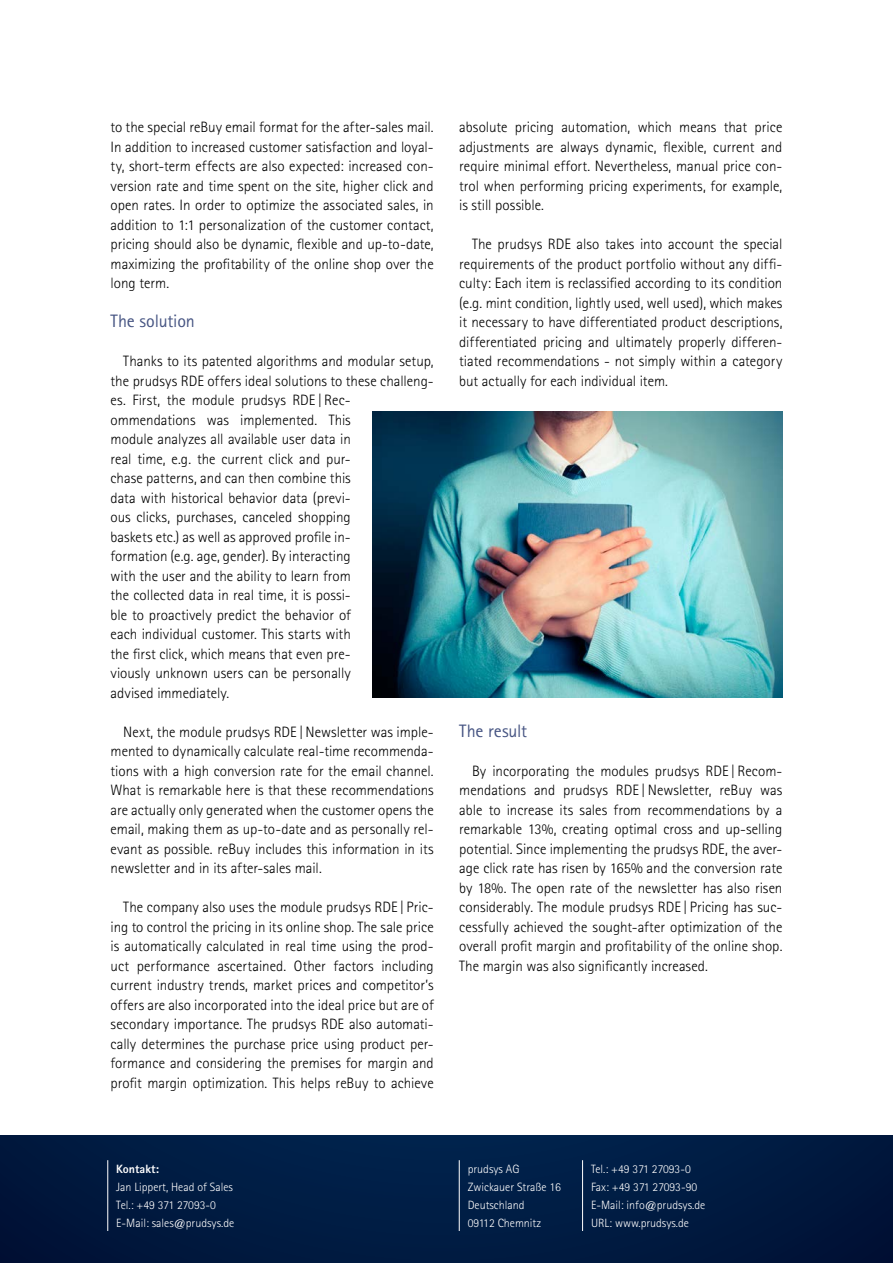
<style>
.page{position:relative;width:893px;height:1263px;background:#fff}
.page>*{position:absolute;margin:0;border:0;box-sizing:border-box;transform-origin:0 0}
.t1{font:18px "Rotis Sans Serif Std";letter-spacing:-.01em;color:#475583}
.t2{font:300 15px/19.5px "Rotis Sans Serif Std";color:#000;text-align:justify}
.t3{font:300 12px/18px "Rotis Sans Serif Std";color:#fff}
.t4{font:800 12px "Rotis Sans Serif Std";color:#fff}
</style>
<div class="page">
<div style="left:0;top:1135px;width:893px;height:128px;background:#001b42"></div>
<hr style="left:108px;top:1160px;width:1px;height:71px;background:#fff">
<hr style="left:459px;top:1160px;width:1px;height:71px;background:#fff">
<hr style="left:582px;top:1160px;width:1px;height:71px;background:#fff">
<img style="left:372px;top:411px;width:410px;height:287px">
<p class="t2" style="left:111px;top:117px;width:325px">to the special reBuy email format for the after-sales mail.<br>In addition to increased customer satisfaction and loyal&shy;ty, short-term effects are also expected: increased con&shy;version rate and time spent on the site, higher click and open rates. In order to optimize the associated sales, in addition to 1:1 personalization of the customer contact, pricing should also be dynamic, flexible and up-to-date, maximizing the profitability of the online shop over the long term.</p>
<p class="t1" style="left:111px;top:310px;width:86px">The solution</p>
<p class="t2" style="left:111px;top:351px;width:325px;text-align:left;text-indent:13px">Thanks to its patented algorithms and modular setup, the prudsys RDE offers ideal solutions to these challeng&shy;es. First, the module prudsys RDE |Rec&shy;ommendations was implemented. This<br>module analyzes all available user data in<br>real time, e.g. the current click and pur-<br>chase patterns, and can then combine this<br>data with historical behavior data (previ-<br>ous clicks, purchases, canceled shopping<br>baskets etc.) as well as approved profile in-<br>formation (e.g. age, gender). By interacting<br>with the user and the ability to learn from<br>the collected data in real time, it is possi-<br>ble to proactively predict the behavior of<br>each individual customer. This starts with<br>the first click, which means that even pre-<br>viously unknown users can be personally<br>advised immediately.</p>
<p class="t2" style="left:111px;top:722px;width:325px;text-indent:13px">Next, the module prudsys RDE |Newsletter was imple&shy;mented to dynamically calculate real-time recommenda&shy;tions with a high conversion rate for the email channel.<br>What is remarkable here is that these recommendations are actually only generated when the customer opens the email, making them as up-to-date and as personally rel&shy;evant as possible. reBuy includes this information in its newsletter and in its after-sales mail.</p>
<p class="t2" style="left:111px;top:897px;width:325px;text-indent:13px">The company also uses the module prudsys RDE | Pric&shy;ing to control the pricing in its online shop. The sale price is automatically calculated in real time using the prod&shy;uct performance ascertained. Other factors including current industry trends, market prices and competitor’s offers are also incorporated into the ideal price but are of secondary importance. The prudsys RDE also automati&shy;cally determines the purchase price using product per&shy;formance and considering the premises for margin and profit margin optimization. This helps reBuy to achieve</p>
<p class="t2" style="left:459px;top:117px;width:325px">absolute pricing automation, which means that price adjustments are always dynamic, flexible, current and require minimal effort. Nevertheless, manual price con&shy;trol when performing pricing experiments, for example, is still possible.</p>
<p class="t2" style="left:459px;top:234px;width:325px;text-indent:13px">The prudsys RDE also takes into account the special requirements of the product portfolio without any diffi&shy;culty: Each item is reclassified according to its condition (e.g. mint condition, lightly used, well used), which makes it necessary to have differentiated product descriptions, differentiated pricing and ultimately properly differen&shy;tiated recommendations - not simply within a category but actually for each individual item.</p>
<p class="t1" style="left:459px;top:720px;width:69px">The result</p>
<p class="t2" style="left:459px;top:761px;width:325px;text-indent:13px">By incorporating the modules prudsys RDE |Recom&shy;mendations and prudsys RDE |Newsletter, reBuy was able to increase its sales from recommendations by a remarkable 13%, creating optimal cross and up-selling potential. Since implementing the prudsys RDE, the aver&shy;age click rate has risen by 165% and the conversion rate by 18%. The open rate of the newsletter has also risen considerably. The module prudsys RDE | Pricing has suc&shy;cessfully achieved the sought-after optimization of the overall profit margin and profitability of the online shop.<br>The margin was also significantly increased.</p>
<p class="t4" style="left:116px;top:1161px;width:44px">Kontakt:</p>
<p class="t3" style="left:116px;top:1178px;width:119px">Jan Lippert, Head of Sales<br>Tel.: +49 371 27093-0<br>E-Mail: sales@prudsys.de</p>
<p class="t3" style="left:468px;top:1160px;width:95px">prudsys AG<br>Zwickauer Straße 16<br>Deutschland<br>09112 Chemnitz</p>
<p class="t3" style="left:591px;top:1160px;width:116px">Tel.: +49 371 27093-0<br>Fax: +49 371 27093-90<br>E-Mail: info@prudsys.de<br>URL: www.prudsys.de</p>
</div>
